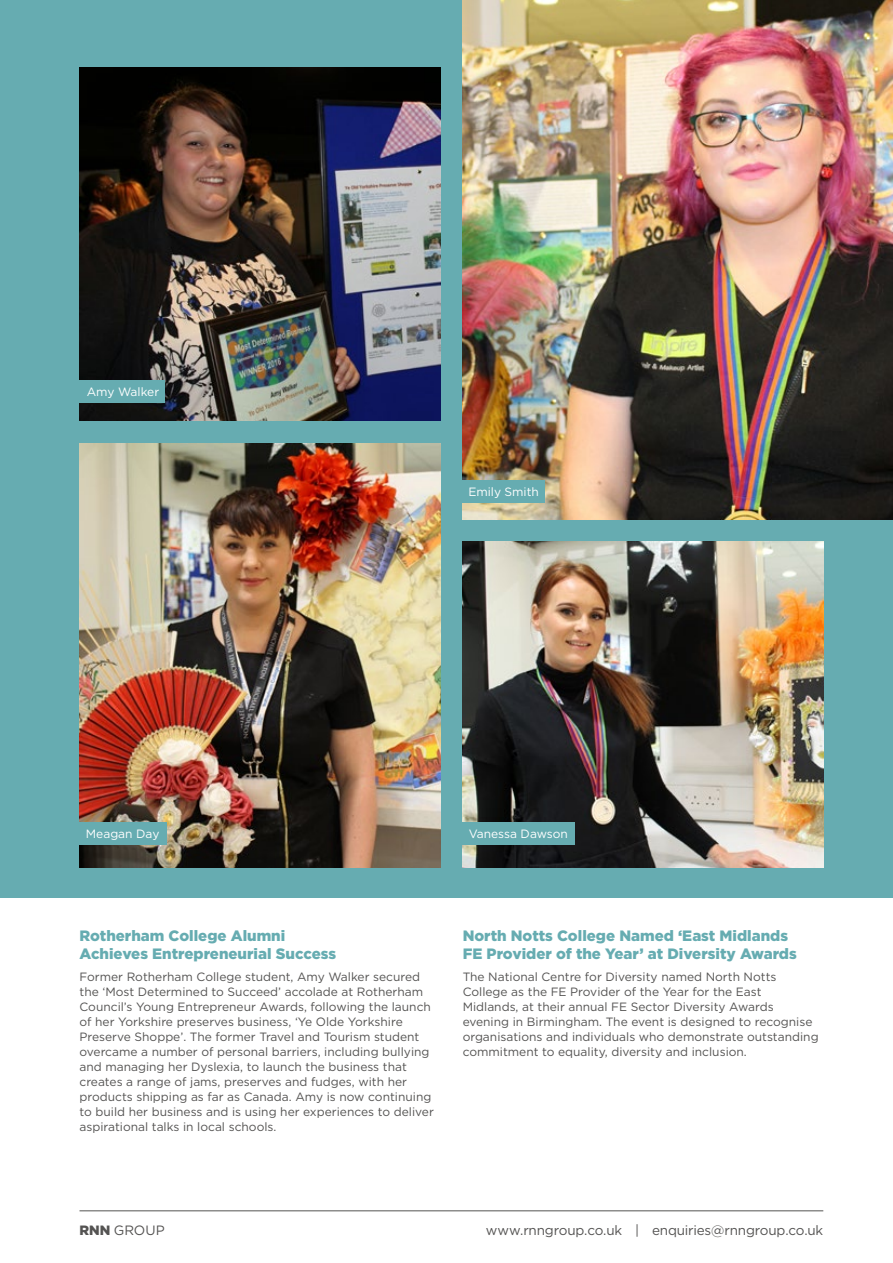
<style>
.page{position:relative;width:893px;height:1263px;background:#fff}
.page>*{position:absolute;margin:0;border:0;box-sizing:border-box;transform-origin:0 0}
.t1{font:900 15px/18px "Gotham";color:#66acb1}
.t2{font:13.5px "Gotham";letter-spacing:-.015em;color:#545352}
.t3{font:12px/15px "Gotham";color:#545352}
.t4{font:12px "Gotham";color:#fff}
.s1{font-weight:900}
</style>
<div class="page">
<div style="left:0;top:0;width:893px;height:897px;background:#66acb1"></div>
<img style="left:80px;top:443px;width:360px;height:424px">
<img style="left:79px;top:68px;width:361px;height:353px">
<img style="left:463px;top:0;width:430px;height:519px">
<img style="left:463px;top:542px;width:360px;height:325px">
<hr style="left:80px;top:1210px;width:743px;height:1px;background:#545352">
<div style="left:67px;top:380px;width:98px;height:22px;background:#66acb1"></div>
<div style="left:69px;top:822px;width:98px;height:22px;background:#66acb1"></div>
<div style="left:451px;top:822px;width:124px;height:22px;background:#66acb1"></div>
<div style="left:451px;top:480px;width:94px;height:22px;background:#66acb1"></div>
<p class="t4" style="left:87px;top:384px;width:74px">Amy Walker</p>
<p class="t4" style="left:468px;top:484px;width:72px">Emily Smith</p>
<p class="t4" style="left:86px;top:826px;width:75px">Meagan Day</p>
<p class="t4" style="left:469px;top:825px;width:101px">Vanessa Dawson</p>
<p class="t1" style="left:80px;top:926px;width:258px">Rotherham College Alumni<br>Achieves Entrepreneurial Success</p>
<p class="t3" style="left:80px;top:969px;width:356px">Former Rotherham College student, Amy Walker secured the ‘Most Determined to Succeed’ accolade at Rotherham Council’s Young Entrepreneur Awards, following the launch of her Yorkshire preserves business, ‘Ye Olde Yorkshire Preserve Shoppe’. The former Travel and Tourism student overcame a number of personal barriers, including bullying and managing her Dyslexia, to launch the business that creates a range of jams, preserves and fudges, with her products shipping as far as Canada. Amy is now continuing to build her business and is using her experiences to deliver aspirational talks in local schools.</p>
<p class="t1" style="left:463px;top:926px;width:336px">North Notts College Named ‘East Midlands<br>FE Provider of the Year’ at Diversity Awards</p>
<p class="t3" style="left:463px;top:969px;width:357px">The National Centre for Diversity named North Notts College as the FE Provider of the Year for the East Midlands, at their annual FE Sector Diversity Awards evening in Birmingham. The event is designed to recognise organisations and individuals who demonstrate outstanding commitment to equality, diversity and inclusion.</p>
<p class="t2" style="left:80px;top:1222px;width:87px"><span class="s1">RNN</span> GROUP</p>
<p class="t2" style="left:486px;top:1222px;width:339px">www.rnngroup.co.uk | enquiries@rnngroup.co.uk</p>
</div>
